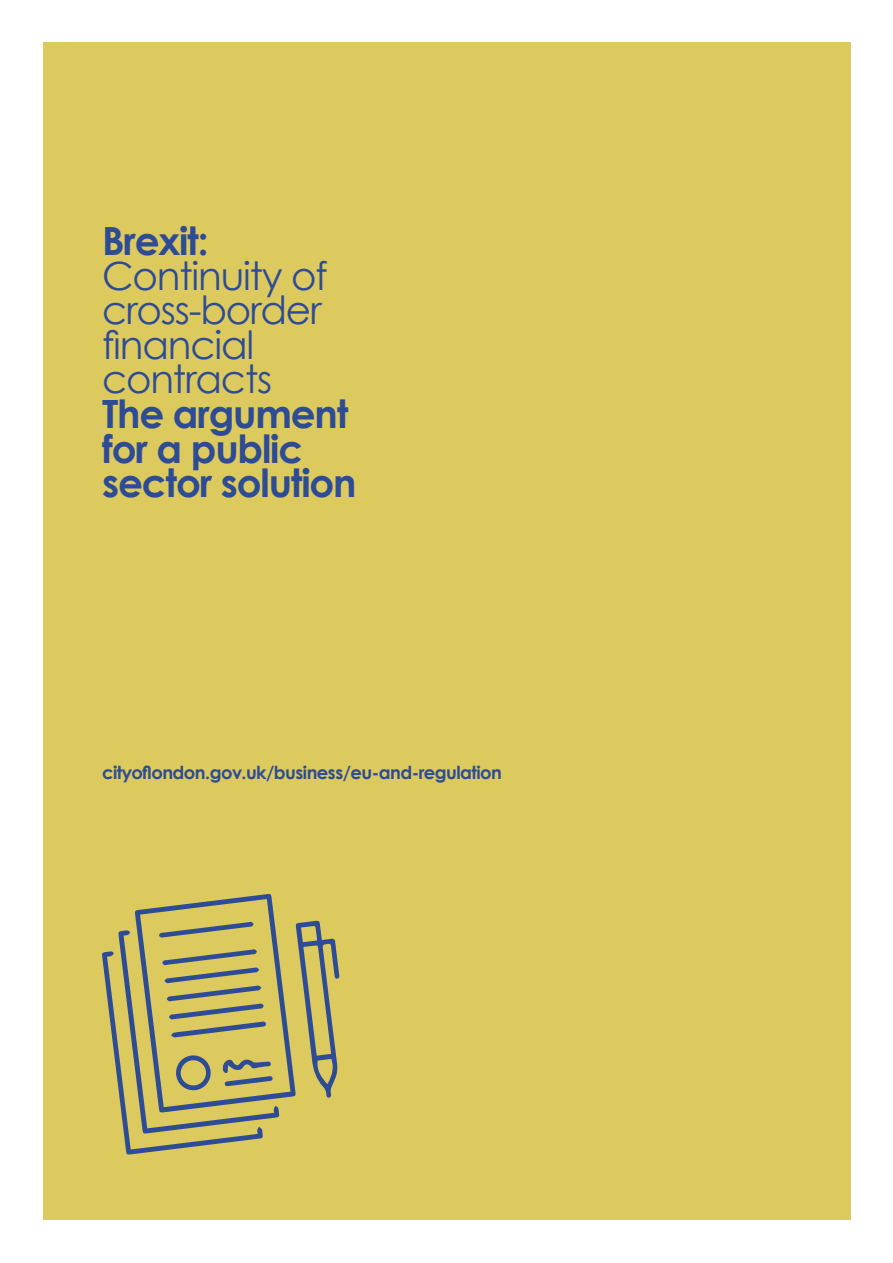
<style>
.page{position:relative;width:893px;height:1263px;background:#fff}
.page>*{position:absolute;margin:0;border:0;box-sizing:border-box;transform-origin:0 0}
.Text_wi_left_line{font:700 39px/34.7px "Century Gothic";letter-spacing:-.03em;color:#2d4c95}
.Text_wi_left_line-2{font:39px/34.7px "Century Gothic";letter-spacing:-.03em;color:#2d4c95}
.Text_wi_left_line-3{font:700 18px "Century Gothic";letter-spacing:-.03em;color:#2d4c95}
</style>
<div class="page">
<div style="left:43px;top:43px;width:807px;height:1177px;background:#dcca5f"></div>
<svg style="left:102px;top:894px;width:237px;height:261px"></svg>
<p class="Text_wi_left_line" style="left:102px;top:223px;width:108px">Brexit:</p>
<p class="Text_wi_left_line-2" style="left:102px;top:258px;width:227px">Continuity of cross-border financial contracts</p>
<p class="Text_wi_left_line" style="left:102px;top:396px;width:256px">The argument for a public sector solution</p>
<p class="Text_wi_left_line-3" style="left:102px;top:761px;width:401px">cityoflondon.gov.uk/business/eu-and-regulation</p>
</div>
